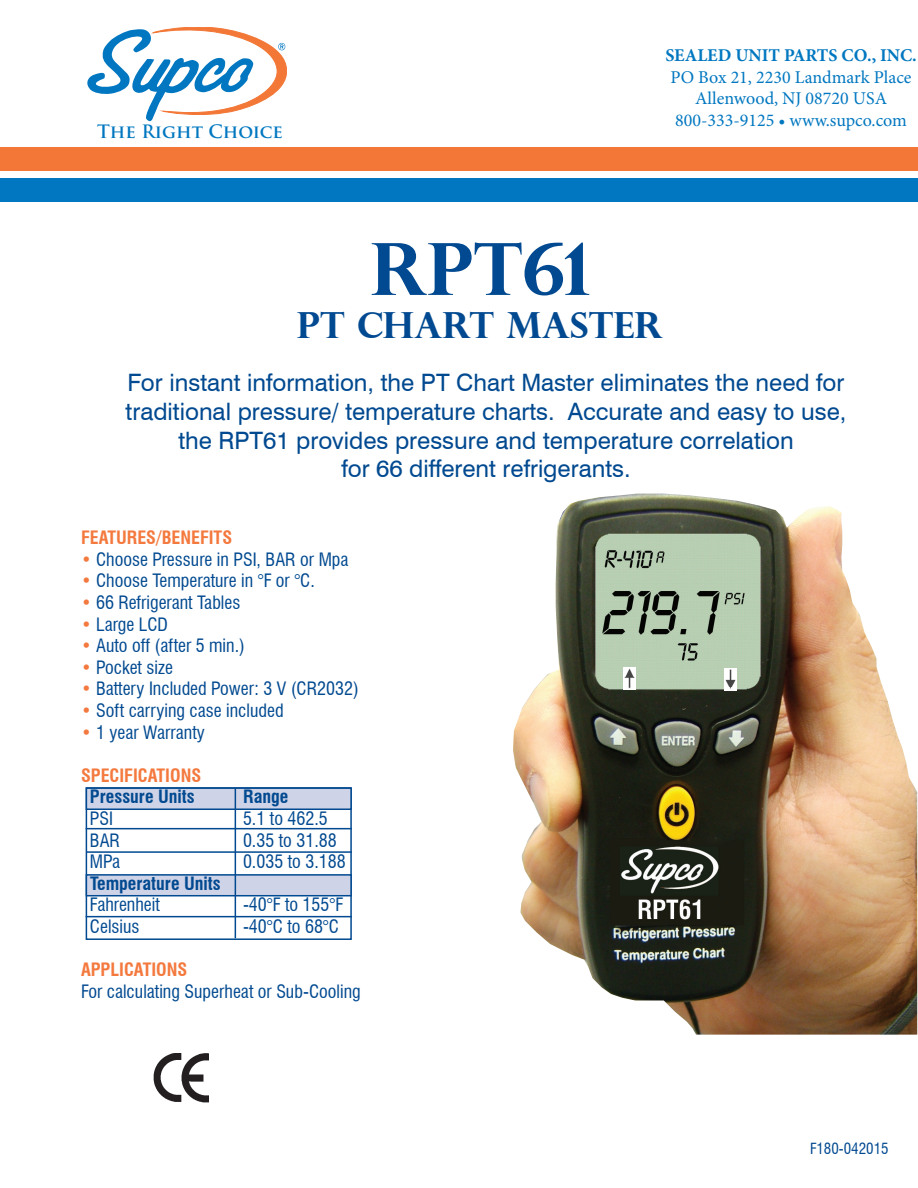
<style>
.page{position:relative;width:918px;height:1188px;background:#fff}
.page>*{position:absolute;margin:0;border:0;box-sizing:border-box;transform-origin:0 0}
.t1{font:700 72px "Perpetua Titling";color:#014990}
.t2{font:700 36px "Perpetua Titling";color:#014990}
.t3{font:24px/28.8px "Swiss 721 BT";color:#014990;text-align:center}
.t4{font:condensed 18px "Swiss 721 BT";color:#014990}
.t5{font:18px/21.6px "Minion Pro";color:#0077c0;text-align:center}
.t6{font:700 condensed 18px "Swiss 721 BT";color:#f4793e}
.t7{font:700 condensed 18px "Swiss 721 BT";color:#014990}
.t8{font:700 18px "Minion Pro";color:#0077c0}
.t9{font:700 18px "Trajan Pro";color:#0077c0}
.t10{font:condensed 15px "Swiss 721 BT";color:#014990}
.s1{color:#f4793e}
</style>
<div class="page">
<img style="left:154px;top:1053px;width:54px;height:49px">
<div style="left:86px;top:787px;width:266px;height:153px;border:2px solid #014990"></div>
<hr style="left:86px;top:828px;width:266px;height:1px;background:#014990">
<hr style="left:86px;top:851px;width:266px;height:2px;background:#014990">
<hr style="left:86px;top:916px;width:266px;height:1px;background:#014990">
<div style="left:86px;top:787px;width:266px;height:23px;background:#ced3e7;border:2px solid #014990"></div>
<div style="left:86px;top:874px;width:266px;height:22px;background:#ced3e7;border:2px solid #014990"></div>
<hr style="left:235px;top:788px;width:1px;height:150px;background:#014990">
<img style="left:513px;top:494px;width:404px;height:541px">
<svg style="left:623px;top:668px;width:12px;height:21px"></svg>
<svg style="left:725px;top:669px;width:11px;height:21px"></svg>
<svg style="left:87px;top:27px;width:200px;height:94px"></svg>
<div style="left:0;top:147px;width:918px;height:24px;background:#f37736"></div>
<div style="left:0;top:178px;width:918px;height:24px;background:#0077c0"></div>
<p class="t9" style="left:97px;top:120px;width:187px">The Right Choice</p>
<p class="t8" style="left:665px;top:43px;width:253px">SEALED UNIT PARTS CO., INC.</p>
<p class="t5" style="left:671px;top:66px;width:243px">PO Box 21, 2230 Landmark Place<br>Allenwood, NJ 08720 USA<br>800-333-9125 • www.supco.com</p>
<h1 class="t1" style="left:371px;top:224px;width:221px">RPT61</h1>
<h2 class="t2" style="left:297px;top:303px;width:367px">PT CHART MASTER</h2>
<h3 class="t3" style="left:126px;top:368px;width:722px">For instant information, the PT Chart Master eliminates the need for traditional pressure/ temperature charts. Accurate and easy to use, the RPT61 provides pressure and temperature correlation<br>for 66 different refrigerants.</h3>
<p class="t6" style="left:81px;top:527px;width:153px">FEATURES/BENEFITS</p>
<p class="t4" style="left:81px;top:548px;width:269px"><span class="s1">•</span> Choose Pressure in PSI, BAR or Mpa</p>
<p class="t4" style="left:81px;top:570px;width:235px"><span class="s1">•</span> Choose Temperature in °F or °C.</p>
<p class="t4" style="left:81px;top:592px;width:161px"><span class="s1">•</span> 66 Refrigerant Tables</p>
<p class="t4" style="left:81px;top:613px;width:89px"><span class="s1">•</span> Large LCD</p>
<p class="t4" style="left:81px;top:635px;width:165px"><span class="s1">•</span> Auto off (after 5 min.)</p>
<p class="t4" style="left:81px;top:656px;width:93px"><span class="s1">•</span> Pocket size</p>
<p class="t4" style="left:81px;top:678px;width:279px"><span class="s1">•</span> Battery Included Power: 3 V (CR2032)</p>
<p class="t4" style="left:81px;top:700px;width:204px"><span class="s1">•</span> Soft carrying case included</p>
<p class="t4" style="left:81px;top:721px;width:125px"><span class="s1">•</span> 1 year Warranty</p>
<p class="t6" style="left:81px;top:764px;width:122px">SPECIFICATIONS</p>
<p class="t7" style="left:90px;top:786px;width:106px">Pressure Units</p>
<p class="t7" style="left:243px;top:786px;width:47px">Range</p>
<p class="t4" style="left:90px;top:808px;width:25px">PSI</p>
<p class="t4" style="left:243px;top:808px;width:86px">5.1 to 462.5</p>
<p class="t4" style="left:90px;top:829px;width:32px">BAR</p>
<p class="t4" style="left:243px;top:829px;width:95px">0.35 to 31.88</p>
<p class="t4" style="left:90px;top:851px;width:32px">MPa</p>
<p class="t4" style="left:243px;top:851px;width:104px">0.035 to 3.188</p>
<p class="t7" style="left:90px;top:872px;width:132px">Temperature Units</p>
<p class="t4" style="left:90px;top:894px;width:71px">Fahrenheit</p>
<p class="t4" style="left:243px;top:894px;width:102px">-40°F to 155°F</p>
<p class="t4" style="left:90px;top:916px;width:51px">Celsius</p>
<p class="t4" style="left:243px;top:916px;width:98px">-40°C to 68°C</p>
<p class="t6" style="left:81px;top:959px;width:108px">APPLICATIONS</p>
<p class="t4" style="left:81px;top:980px;width:281px">For calculating Superheat or Sub-Cooling</p>
<p class="t10" style="left:810px;top:1140px;width:80px">F180-042015</p>
</div>
